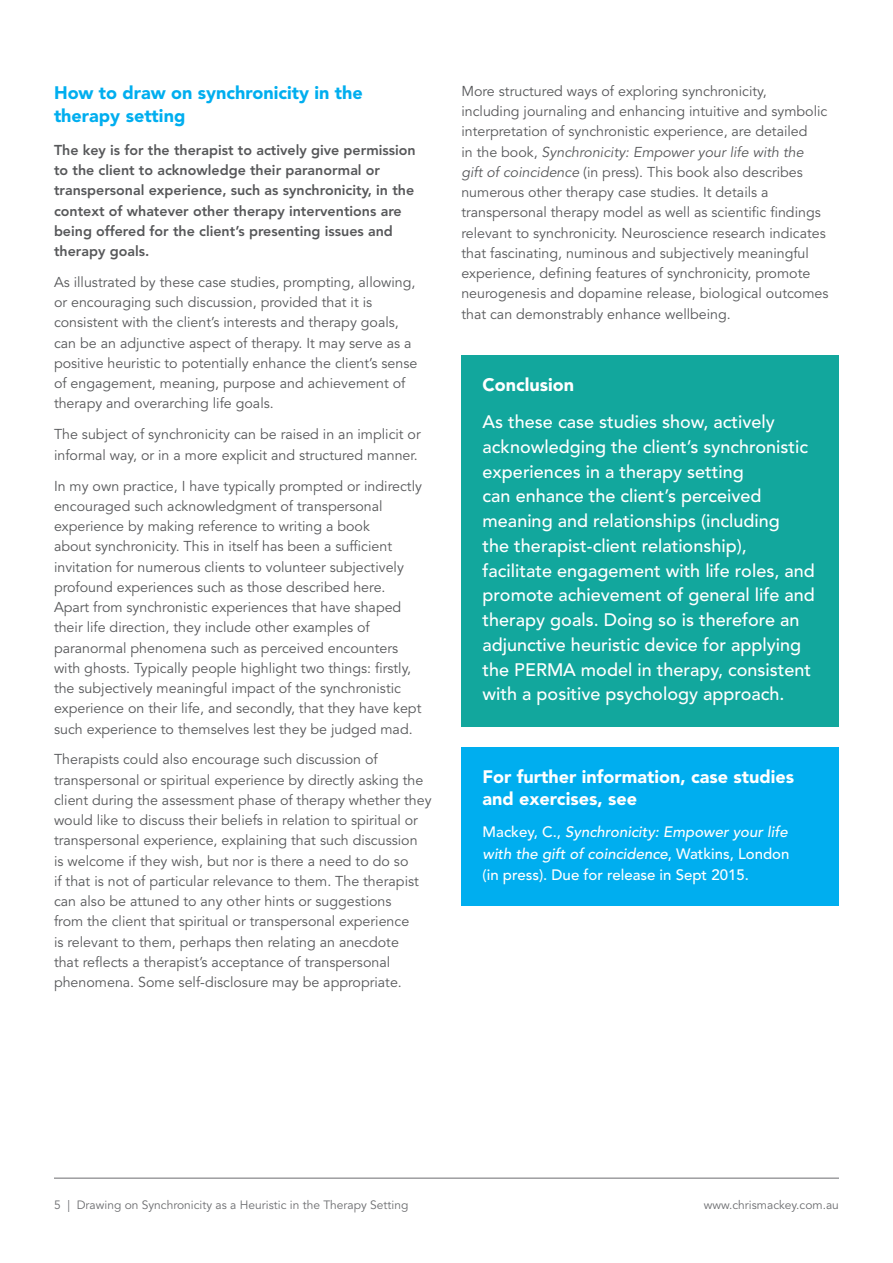
<style>
.page{position:relative;width:893px;height:1263px;background:#fff}
.page>*{position:absolute;margin:0;border:0;box-sizing:border-box;transform-origin:0 0}
.t1{font:500 18px/24.8px "Avenir";color:#fff}
.t2{font:900 18px/22.5px "Avenir";color:#fff}
.t3{font:900 18px/22.5px "Avenir";color:#00aeef}
.t4{font:500 15px/21.8px "Avenir";color:#fff;text-align:justify}
.t5{font:14.25px/20.2px "Avenir";color:#57585a}
.t6{font:800 14.25px/20.2px "Avenir";color:#57585a}
.t7{font:12px "Avenir";color:#6c6d70}
.s1{font-style:italic}
</style>
<div class="page">
<div style="left:461px;top:355px;width:378px;height:371px;background:#12a79d"></div>
<div style="left:461px;top:747px;width:378px;height:159px;background:#00aeef"></div>
<hr style="left:54px;top:1178px;width:785px;height:1px;background:#6c6d70">
<p class="t3" style="left:54px;top:82px;width:310px">How to draw on synchronicity in the therapy setting</p>
<p class="t6" style="left:54px;top:140px;width:363px">The key is for the therapist to actively give permission to the client to acknowledge their paranormal or transpersonal experience, such as synchronicity, in the context of whatever other therapy interventions are being offered for the client’s presenting issues and therapy goals.</p>
<p class="t5" style="left:54px;top:272px;width:365px">As illustrated by these case studies, prompting, allowing, or encouraging such discussion, provided that it is consistent with the client’s interests and therapy goals, can be an adjunctive aspect of therapy. It may serve as a positive heuristic to potentially enhance the client’s sense of engagement, meaning, purpose and achievement of therapy and overarching life goals.</p>
<p class="t5" style="left:54px;top:425px;width:368px">The subject of synchronicity can be raised in an implicit or informal way, or in a more explicit and structured manner.</p>
<p class="t5" style="left:54px;top:476px;width:369px">In my own practice, I have typically prompted or indirectly encouraged such acknowledgment of transpersonal experience by making reference to writing a book<br>about synchronicity. This in itself has been a sufficient invitation for numerous clients to volunteer subjectively profound experiences such as those described here.<br>Apart from synchronistic experiences that have shaped their life direction, they include other examples of paranormal phenomena such as perceived encounters with ghosts. Typically people highlight two things: firstly, the subjectively meaningful impact of the synchronistic experience on their life, and secondly, that they have kept such experience to themselves lest they be judged mad.</p>
<p class="t5" style="left:54px;top:750px;width:379px">Therapists could also encourage such discussion of transpersonal or spiritual experience by directly asking the client during the assessment phase of therapy whether they would like to discuss their beliefs in relation to spiritual or transpersonal experience, explaining that such discussion<br>is welcome if they wish, but nor is there a need to do so<br>if that is not of particular relevance to them. The therapist can also be attuned to any other hints or suggestions<br>from the client that spiritual or transpersonal experience<br>is relevant to them, perhaps then relating an anecdote<br>that reflects a therapist’s acceptance of transpersonal phenomena. Some self-disclosure may be appropriate.</p>
<p class="t5" style="left:461px;top:81px;width:369px">More structured ways of exploring synchronicity, including journaling and enhancing intuitive and symbolic interpretation of synchronistic experience, are detailed<br>in the book, <span class="s1">Synchronicity: Empower your life with the<br>gift of coincidence</span> (in press). This book also describes numerous other therapy case studies. It details a transpersonal therapy model as well as scientific findings relevant to synchronicity. Neuroscience research indicates that fascinating, numinous and subjectively meaningful experience, defining features of synchronicity, promote neurogenesis and dopamine release, biological outcomes that can demonstrably enhance wellbeing.</p>
<p class="t2" style="left:483px;top:373px;width:93px">Conclusion</p>
<p class="t1" style="left:483px;top:410px;width:334px">As these case studies show, actively acknowledging the client’s synchronistic experiences in a therapy setting<br>can enhance the client’s perceived meaning and relationships (including<br>the therapist-client relationship), facilitate engagement with life roles, and promote achievement of general life and therapy goals. Doing so is therefore an adjunctive heuristic device for applying the PERMA model in therapy, consistent with a positive psychology approach.</p>
<p class="t2" style="left:483px;top:765px;width:313px">For further information, case studies and exercises, see</p>
<p class="t4" style="left:483px;top:821px;width:308px">Mackey, C., <span class="s1">Synchronicity: Empower your life with the gift of coincidence</span>, Watkins, London (in press). Due for release in Sept 2015.</p>
<p class="t7" style="left:54px;top:1198px;width:356px">5 | Drawing on Synchronicity as a Heuristic in the Therapy Setting</p>
<p class="t7" style="left:704px;top:1198px;width:137px">www.chrismackey.com.au</p>
</div>
